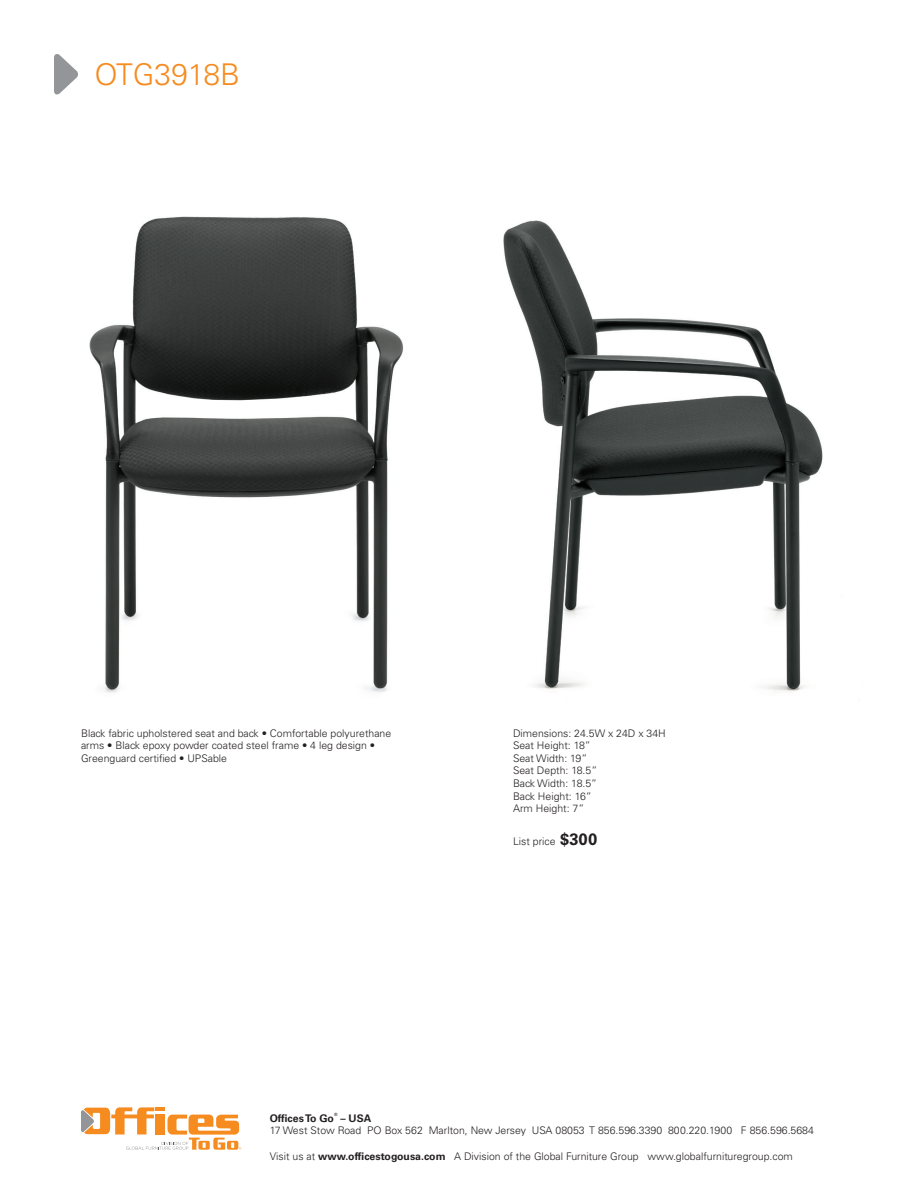
<style>
.page{position:relative;width:918px;height:1188px;background:#fff}
.page>*{position:absolute;margin:0;border:0;box-sizing:border-box;transform-origin:0 0}
.t1{font:300 30px "Univers LT Std";color:#f68b1f}
.t2{font:300 10.5px/12.6px "Univers LT Std";color:#231f20}
.t3{font:700 10.5px "Univers LT Std";color:#231f20}
.t4{font:700 4.35px "Univers LT Std";color:#231f20}
.s1{font-weight:700;font-size:16.5px}
.s2{font-weight:700}
</style>
<div class="page">
<img style="left:89px;top:216px;width:314px;height:477px">
<img style="left:503px;top:220px;width:356px;height:481px">
<svg style="left:54px;top:54px;width:24px;height:40px"></svg>
<svg style="left:81px;top:1107px;width:160px;height:43px"></svg>
<p class="t1" style="left:94px;top:56px;width:147px">OTG3918B</p>
<p class="t2" style="left:81px;top:727px;width:312px">Black fabric upholstered seat and back • Comfortable polyurethane arms • Black epoxy powder coated steel frame • 4 leg design •<br>Greenguard certified • UPSable</p>
<p class="t2" style="left:513px;top:727px;width:154px">Dimensions: 24.5W x 24D x 34H</p>
<p class="t2" style="left:513px;top:739px;width:79px">Seat Height: 18”</p>
<p class="t2" style="left:513px;top:752px;width:76px">Seat Width: 19”</p>
<p class="t2" style="left:513px;top:764px;width:86px">Seat Depth: 18.5”</p>
<p class="t2" style="left:513px;top:777px;width:86px">Back Width: 18.5”</p>
<p class="t2" style="left:513px;top:790px;width:80px">Back Height: 16”</p>
<p class="t2" style="left:513px;top:802px;width:73px">Arm Height: 7”</p>
<p class="t2" style="left:513px;top:835px;width:86px">List price <span class="s1">$300</span></p>
<p class="t3" style="left:270px;top:1112px;width:66px">Offices To Go</p>
<p class="t4" style="left:334px;top:1112px;width:5px">®</p>
<p class="t3" style="left:340px;top:1112px;width:32px">– USA</p>
<p class="t2" style="left:270px;top:1124px;width:546px">17 West Stow Road PO Box 562 Marlton, New Jersey USA 08053 T 856.596.3390 800.220.1900 F 856.596.5684</p>
<p class="t2" style="left:270px;top:1150px;width:525px">Visit us at <span class="s2">www.officestogousa.com</span> A Division of the Global Furniture Group www.globalfurnituregroup.com</p>
</div>
